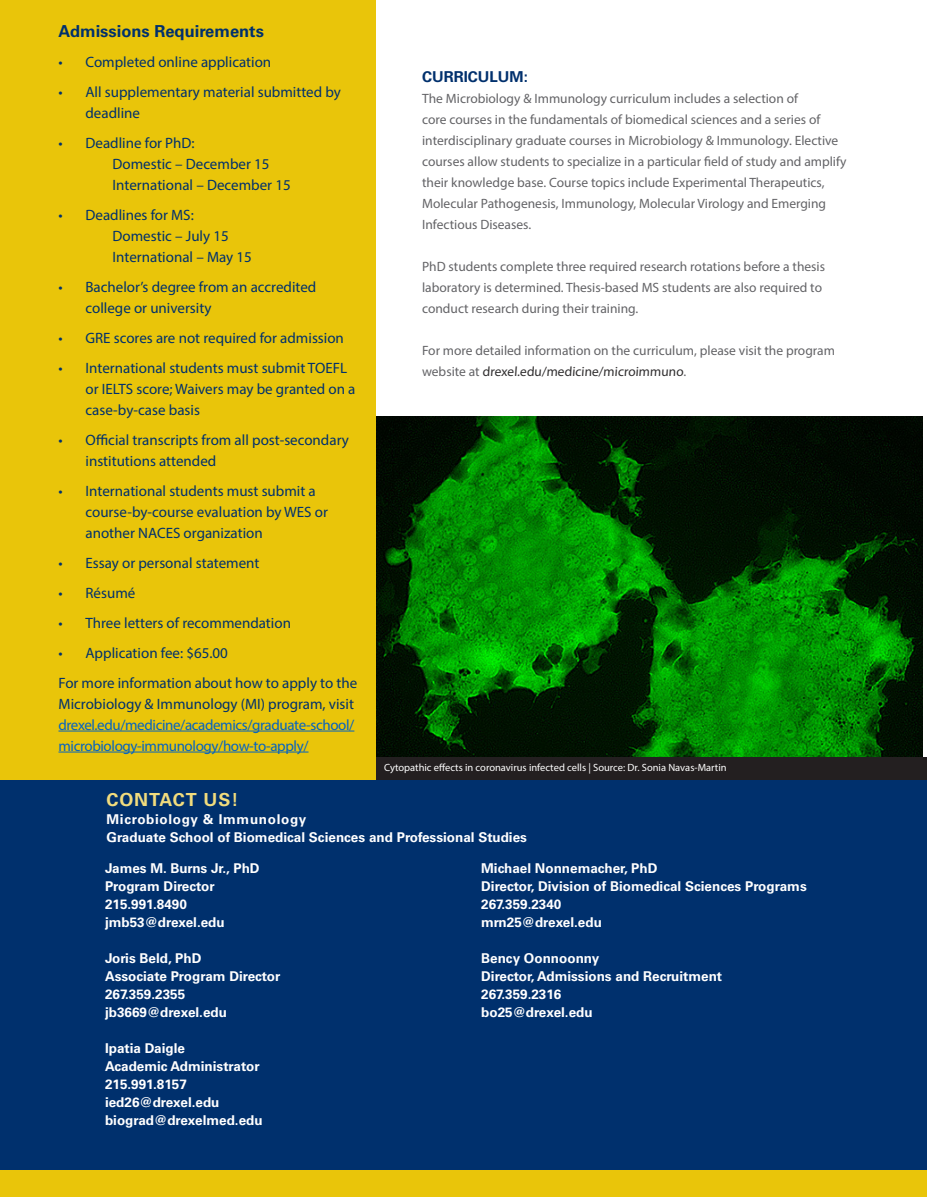
<style>
.page{position:relative;width:927px;height:1197px;background:#fff}
.page>*{position:absolute;margin:0;border:0;box-sizing:border-box;transform-origin:0 0}
.t1{font:700 18px "Univers LT Std";letter-spacing:.05em;color:#f1dc7d}
.Sub_Header{font:700 16.5px "Univers LT Std";color:#00306d}
.t2{font:15px/21px "Myriad Pro";color:#00306d}
.Bullets{font:15px/21px "Myriad Pro";letter-spacing:-.025em;color:#0563c1}
.t3{font:700 15px "Univers LT Std";color:#00306d}
.t4{font:13.5px/21px "Myriad Pro";color:#636366}
.t5{font:700 13.5px/18px "Univers LT Std";color:#fff}
.t6{font:10.5px "Myriad Pro";color:#fff}
.s1{color:#00306d}
.s2{color:#312f30}
</style>
<div class="page">
<img style="left:375px;top:417px;width:547px;height:340px">
<div style="left:375px;top:757px;width:552px;height:23px;background:#231f20"></div>
<div style="left:0;top:780px;width:927px;height:390px;background:#00306d"></div>
<div style="left:0;top:0;width:375px;height:780px;background:#e9c50a"></div>
<hr style="left:58px;top:731px;width:296px;height:1px;background:#0563c1">
<hr style="left:58px;top:752px;width:251px;height:1px;background:#0563c1">
<div style="left:0;top:1170px;width:927px;height:27px;background:#e9c50a"></div>
<p class="Sub_Header" style="left:58px;top:21px;width:207px">Admissions Requirements</p>
<p class="t2" style="left:58px;top:51px;width:214px">• Completed online application</p>
<p class="t2" style="left:86px;top:81px;width:257px;text-indent:-27px">• All supplementary material submitted by deadline</p>
<p class="t2" style="left:112px;top:132px;width:180px;text-indent:-54px">• Deadline for PhD:<br>Domestic – December 15<br>International – December 15</p>
<p class="t2" style="left:112px;top:204px;width:141px;text-indent:-54px">• Deadlines for MS:<br>Domestic – July 15<br>International – May 15</p>
<p class="t2" style="left:86px;top:276px;width:232px;text-indent:-27px">• Bachelor’s degree from an accredited college or university</p>
<p class="t2" style="left:58px;top:327px;width:287px">• GRE scores are not required for admission</p>
<p class="t2" style="left:86px;top:357px;width:272px;text-indent:-27px">• International students must submit TOEFL or IELTS score; Waivers may be granted on a case-by-case basis</p>
<p class="t2" style="left:86px;top:429px;width:265px;text-indent:-27px">• Official transcripts from all post-secondary institutions attended</p>
<p class="t2" style="left:86px;top:480px;width:244px;text-indent:-27px">• International students must submit a course-by-course evaluation by WES or another NACES organization</p>
<p class="t2" style="left:58px;top:552px;width:203px">• Essay or personal statement</p>
<p class="t2" style="left:58px;top:582px;width:78px">• Résumé</p>
<p class="t2" style="left:58px;top:612px;width:234px">• Three letters of recommendation</p>
<p class="t2" style="left:58px;top:642px;width:171px">• Application fee: $65.00</p>
<p class="Bullets" style="left:58px;top:672px;width:300px"><span class="s1">For more information about how to apply to the Microbiology &amp; Immunology (MI) program, visit </span>drexel.edu/medicine/academics/graduate-school/ microbiology-immunology/how-to-apply/</p>
<p class="t3" style="left:422px;top:68px;width:107px">CURRICULUM:</p>
<p class="t4" style="left:422px;top:88px;width:426px">The Microbiology &amp; Immunology curriculum includes a selection of<br>core courses in the fundamentals of biomedical sciences and a series of interdisciplinary graduate courses in Microbiology &amp; Immunology. Elective courses allow students to specialize in a particular field of study and amplify their knowledge base. Course topics include Experimental Therapeutics, Molecular Pathogenesis, Immunology, Molecular Virology and Emerging Infectious Diseases.</p>
<p class="t4" style="left:422px;top:256px;width:405px">PhD students complete three required research rotations before a thesis laboratory is determined. Thesis-based MS students are also required to conduct research during their training.</p>
<p class="t4" style="left:422px;top:340px;width:414px">For more detailed information on the curriculum, please visit the program website at <span class="s2">drexel.edu/medicine/microimmuno</span>.</p>
<p class="t6" style="left:384px;top:761px;width:344px">Cytopathic effects in coronavirus infected cells | Source: Dr. Sonia Navas-Martin</p>
<p class="t1" style="left:106px;top:789px;width:133px">CONTACT US!</p>
<p class="t5" style="left:106px;top:810px;width:422px">Microbiology &amp; Immunology<br>Graduate School of Biomedical Sciences and Professional Studies</p>
<p class="t5" style="left:105px;top:860px;width:156px">James M. Burns Jr., PhD</p>
<p class="t5" style="left:105px;top:878px;width:111px">Program Director</p>
<p class="t5" style="left:105px;top:896px;width:83px">215.991.8490</p>
<p class="t5" style="left:105px;top:914px;width:121px">jmb53@drexel.edu</p>
<p class="t5" style="left:105px;top:950px;width:98px">Joris Beld, PhD</p>
<p class="t5" style="left:105px;top:968px;width:177px">Associate Program Director</p>
<p class="t5" style="left:105px;top:986px;width:82px">267.359.2355</p>
<p class="t5" style="left:105px;top:1004px;width:124px">jb3669@drexel.edu</p>
<p class="t5" style="left:105px;top:1040px;width:156px">Ipatia Daigle<br>Academic Administrator</p>
<p class="t5" style="left:105px;top:1076px;width:83px">215.991.8157</p>
<p class="t5" style="left:105px;top:1094px;width:116px">ied26@drexel.edu</p>
<p class="t5" style="left:105px;top:1112px;width:159px">biograd@drexelmed.edu</p>
<p class="t5" style="left:481px;top:860px;width:178px">Michael Nonnemacher, PhD</p>
<p class="t5" style="left:481px;top:878px;width:327px">Director, Division of Biomedical Sciences Programs</p>
<p class="t5" style="left:481px;top:896px;width:82px">267.359.2340</p>
<p class="t5" style="left:481px;top:914px;width:122px">mrn25@drexel.edu</p>
<p class="t5" style="left:481px;top:950px;width:119px">Bency Oonnoonny</p>
<p class="t5" style="left:481px;top:968px;width:243px">Director, Admissions and Recruitment</p>
<p class="t5" style="left:481px;top:986px;width:82px">267.359.2316</p>
<p class="t5" style="left:481px;top:1004px;width:113px">bo25@drexel.edu</p>
</div>
